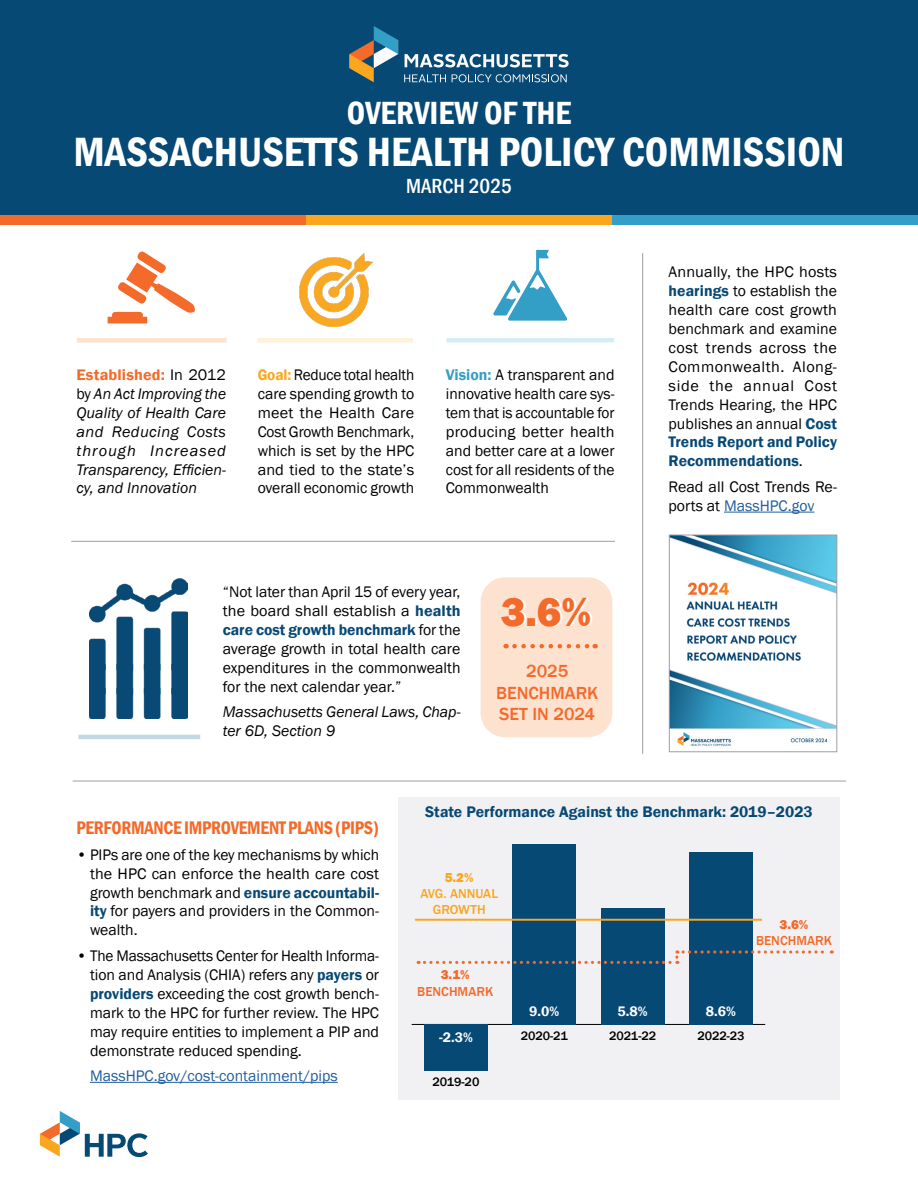
<style>
.page{position:relative;width:918px;height:1188px;background:#fff}
.page>*{position:absolute;margin:0;border:0;box-sizing:border-box;transform-origin:0 0}
.t1{font:600 condensed 42px "Franklin Gothic";color:#fff}
.t2{font:800 42px "Franklin Gothic";color:#f36a2b}
.t3{font:600 condensed 33px "Franklin Gothic";color:#fff}
.t4{font:500 condensed 21px "Franklin Gothic";color:#fff}
.t5{font:600 condensed 18.75px "Franklin Gothic";letter-spacing:-.015em;color:#f36a2b}
.t6{font:500 18px/21.6px "Franklin Gothic";color:#f36a2b;text-align:center}
.t7{font:15.75px/18.9px "Franklin Gothic";color:#000;text-align:justify}
.t8{font:italic 15.75px/18.9px "Franklin Gothic";color:#000;text-align:justify}
.t9{font:600 15.75px "Franklin Gothic";color:#074975}
.t10{font:15.75px "Franklin Gothic";color:#215e9e}
.t11{font:600 14.25px "Franklin Gothic";color:#fff}
.t12{font:500 13.35px "Franklin Gothic";color:#f36a2b}
.t13{font:500 13.35px/16px "Franklin Gothic";color:#faa61f;text-align:center}
.t14{font:800 13.35px "Franklin Gothic";color:#f36a2b}
.t15{font:800 13.35px "Franklin Gothic";color:#faa61f}
.t16{font:500 12.6px "Franklin Gothic";color:#000}
.s1{font-weight:600;font-style:normal;color:#f36a2b}
.s2{font-style:normal}
.s3{font-weight:600;color:#faa61f}
.s4{font-weight:600;color:#339ec6}
.s5{font-weight:600;color:#074975}
.s6{color:#215e9e}
</style>
<div class="page">
<svg style="left:40px;top:1111px;width:108px;height:46px"></svg>
<div style="left:481px;top:577px;width:131px;height:160px;background:#fee2d0;border-radius:24px"></div>
<div style="left:399px;top:797px;width:441px;height:302px;background:#f1f1f3"></div>
<div style="left:0;top:0;width:918px;height:216px;background:#074975"></div>
<hr style="left:724px;top:512px;width:90px;height:1px;background:#215e9e">
<hr style="left:90px;top:1082px;width:248px;height:1px;background:#215e9e">
<hr style="left:73px;top:781px;width:773px;height:1px;background:#9e9da3">
<hr style="left:71px;top:541px;width:544px;height:1px;background:#9e9da3">
<hr style="left:642px;top:253px;width:1px;height:501px;background:#9e9da3">
<img style="left:671px;top:537px;width:164px;height:209px">
<div style="left:669px;top:535px;width:168px;height:217px;border:1px solid #9e9da3"></div>
<div style="left:0;top:215px;width:306px;height:9px;background:#f36a2b"></div>
<div style="left:306px;top:215px;width:306px;height:9px;background:#faa61f"></div>
<div style="left:612px;top:215px;width:306px;height:9px;background:#339ec6"></div>
<svg style="left:493px;top:250px;width:74px;height:71px"></svg>
<svg style="left:108px;top:251px;width:87px;height:72px"></svg>
<img style="left:299px;top:253px;width:74px;height:74px">
<div style="left:77px;top:338px;width:150px;height:5px;background:#fee2d0"></div>
<div style="left:257px;top:338px;width:156px;height:5px;background:#fff0da"></div>
<div style="left:446px;top:338px;width:168px;height:5px;background:#d5eef6"></div>
<hr style="left:78px;top:735px;width:122px;height:4px;background:#c2d8e2">
<img style="left:90px;top:579px;width:97px;height:85px">
<img style="left:90px;top:664px;width:97px;height:24px">
<img style="left:90px;top:688px;width:97px;height:31px">
<svg style="left:405px;top:54px;width:164px;height:13px"></svg>
<svg style="left:404px;top:74px;width:42px;height:8px"></svg>
<svg style="left:452px;top:74px;width:115px;height:8px"></svg>
<svg style="left:349px;top:26px;width:49px;height:56px"></svg>
<svg style="left:514px;top:644px;width:82px;height:4px"></svg>
<hr style="left:412px;top:1024px;width:353px;height:1px;background:#000">
<div style="left:424px;top:1024px;width:64px;height:47px;background:#074975"></div>
<div style="left:512px;top:844px;width:64px;height:180px;background:#074975"></div>
<div style="left:601px;top:908px;width:63px;height:116px;background:#074975"></div>
<div style="left:689px;top:852px;width:64px;height:172px;background:#074975"></div>
<hr style="left:415px;top:919px;width:347px;height:2px;background:#faa61f">
<svg style="left:418px;top:950px;width:414px;height:14px"></svg>
<h2 class="t3" style="left:347px;top:91px;width:226px">OVERVIEW OF THE</h2>
<h1 class="t1" style="left:73px;top:124px;width:773px">MASSACHUSETTS HEALTH POLICY COMMISSION</h1>
<h3 class="t4" style="left:406px;top:173px;width:107px">MARCH 2025</h3>
<p class="t8" style="left:76px;top:366px;width:151px"><span class="s1">Established:</span> <span class="s2">In 2012 by</span> An Act Improving the Quality of Health Care and Reducing Costs through Increased Transparency, Efficien&shy;cy, and Innovation</p>
<p class="t7" style="left:258px;top:366px;width:158px"><span class="s3">Goal:</span> Reduce total health care spending growth to meet the Health Care Cost Growth Benchmark, which is set by the HPC and tied to the state’s overall economic growth</p>
<p class="t7" style="left:446px;top:366px;width:170px"><span class="s4">Vision:</span> A transparent and innovative health care sys&shy;tem that is accountable for producing better health and better care at a lower cost for all residents of the Commonwealth</p>
<p class="t7" style="left:223px;top:583px;width:239px">“Not later than April 15 of every year, the board shall establish a <span class="s5">health care cost growth benchmark</span> for the average growth in total health care expenditures in the commonwealth for the next calendar year.”</p>
<p class="t8" style="left:223px;top:703px;width:239px">Massachusetts General Laws, Chap&shy;ter 6D, Section 9</p>
<h1 class="t2" style="left:501px;top:585px;width:92px">3.6%</h1>
<p class="t6" style="left:496px;top:661px;width:104px">2025<br>BENCHMARK<br>SET IN 2024</p>
<p class="t7" style="left:669px;top:263px;width:170px">Annually, the HPC hosts <span class="s5">hearings</span> to establish the health care cost growth benchmark and examine cost trends across the Commonwealth. Along&shy;side the annual Cost Trends Hearing, the HPC publishes an annual <span class="s5">Cost Trends Report and Policy Recommendations</span>.</p>
<p class="t7" style="left:669px;top:478px;width:170px">Read all Cost Trends Re&shy;ports at <span class="s6">MassHPC.gov</span></p>
<p class="t5" style="left:76px;top:815px;width:304px">PERFORMANCE IMPROVEMENT PLANS (PIPS)</p>
<p class="t7" style="left:90px;top:845px;width:291px;text-indent:-14px">• PIPs are one of the key mechanisms by which the HPC can enforce the health care cost growth benchmark and <span class="s5">ensure accountabil&shy;ity</span> for payers and providers in the Common&shy;wealth.</p>
<p class="t7" style="left:90px;top:947px;width:291px;text-indent:-13px">• The Massachusetts Center for Health Informa&shy;tion and Analysis (CHIA) refers any <span class="s5">payers</span> or <span class="s5">providers</span> exceeding the cost growth bench&shy;mark to the HPC for further review. The HPC may require entities to implement a PIP and demonstrate reduced spending.</p>
<p class="t10" style="left:90px;top:1066px;width:249px">MassHPC.gov/cost-containment/pips</p>
<p class="t9" style="left:425px;top:803px;width:389px">State Performance Against the Benchmark: 2019–2023</p>
<p class="t15" style="left:445px;top:869px;width:30px">5.2%</p>
<p class="t13" style="left:420px;top:885px;width:79px">AVG. ANNUAL<br>GROWTH</p>
<p class="t14" style="left:441px;top:966px;width:31px">3.1%</p>
<p class="t12" style="left:417px;top:983px;width:78px">BENCHMARK</p>
<p class="t11" style="left:439px;top:1028px;width:35px">-2.3%</p>
<p class="t16" style="left:432px;top:1074px;width:49px">2019-20</p>
<p class="t14" style="left:780px;top:916px;width:30px">3.6%</p>
<p class="t12" style="left:756px;top:933px;width:78px">BENCHMARK</p>
<p class="t11" style="left:529px;top:1003px;width:32px">9.0%</p>
<p class="t11" style="left:618px;top:1003px;width:32px">5.8%</p>
<p class="t11" style="left:706px;top:1003px;width:32px">8.6%</p>
<p class="t16" style="left:521px;top:1028px;width:49px">2020-21</p>
<p class="t16" style="left:609px;top:1028px;width:49px">2021-22</p>
<p class="t16" style="left:697px;top:1028px;width:49px">2022-23</p>
</div>
